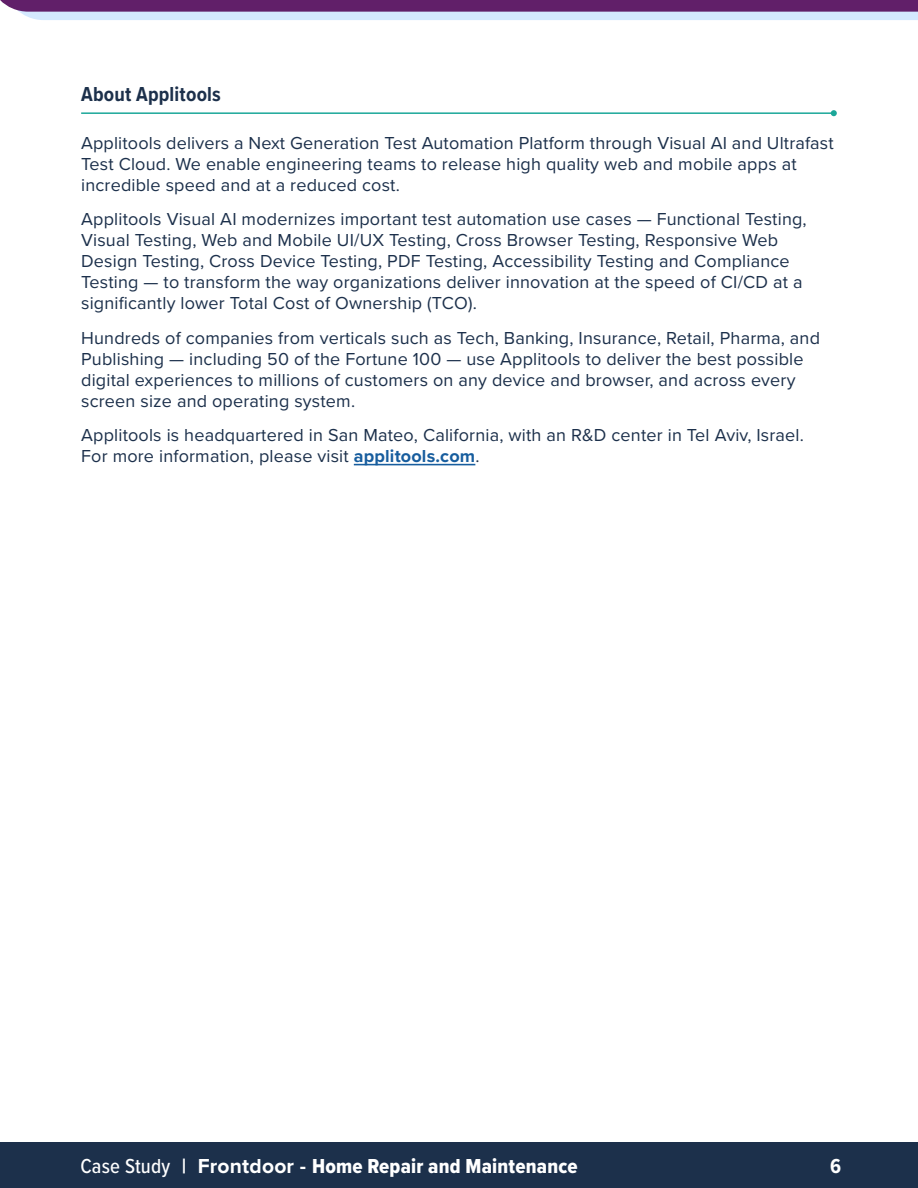
<style>
.page{position:relative;width:918px;height:1188px;background:#fff}
.page>*{position:absolute;margin:0;border:0;box-sizing:border-box;transform-origin:0 0}
.t1{font:21px "Proxima Nova Cond Extrabld";letter-spacing:.01em;color:#fff}
.t2{font:700 21px "Proxima Nova Cond";letter-spacing:.01em;color:#1c304b}
.t3{font:700 21px "Proxima Nova Cond";color:#fff}
.t4{font:18px/21px "Proxima Nova";letter-spacing:.01em;color:#1c304b}
.s1{font-weight:700;color:#175d9e}
.s2{font-family:"Proxima Nova Cond";font-weight:500}
.s3{font-family:"Proxima Nova";font-weight:700}
</style>
<div class="page">
<div style="left:0;top:1142px;width:918px;height:46px;background:#1c304b"></div>
<svg style="left:0;top:0;width:918px;height:20px;background:#9275a8"></svg>
<hr style="left:354px;top:464px;width:121px;height:1px;background:#175d9e">
<hr style="left:81px;top:112px;width:755px;height:2px;background:#1ba799">
<svg style="left:831px;top:110px;width:6px;height:6px"></svg>
<p class="t2" style="left:81px;top:78px;width:141px">About Applitools</p>
<p class="t4" style="left:81px;top:131px;width:754px">Applitools delivers a Next Generation Test Automation Platform through Visual AI and Ultrafast<br>Test Cloud. We enable engineering teams to release high quality web and mobile apps at incredible speed and at a reduced cost.</p>
<p class="t4" style="left:81px;top:208px;width:727px">Applitools Visual AI modernizes important test automation use cases — Functional Testing, Visual Testing, Web and Mobile UI/UX Testing, Cross Browser Testing, Responsive Web Design Testing, Cross Device Testing, PDF Testing, Accessibility Testing and Compliance Testing — to transform the way organizations deliver innovation at the speed of CI/CD at a significantly lower Total Cost of Ownership (TCO).</p>
<p class="t4" style="left:81px;top:326px;width:740px">Hundreds of companies from verticals such as Tech, Banking, Insurance, Retail, Pharma, and Publishing — including 50 of the Fortune 100 — use Applitools to deliver the best possible digital experiences to millions of customers on any device and browser, and across every screen size and operating system.</p>
<p class="t4" style="left:81px;top:424px;width:724px">Applitools is headquartered in San Mateo, California, with an R&amp;D center in Tel Aviv, Israel.<br>For more information, please visit <span class="s1">applitools.com</span>.</p>
<p class="t1" style="left:80px;top:1151px;width:499px"><span class="s2">Case Study</span> <span class="s3">| Frontdoor -</span> Home Repair and Maintenance</p>
<p class="t3" style="left:830px;top:1151px;width:13px">6</p>
</div>
